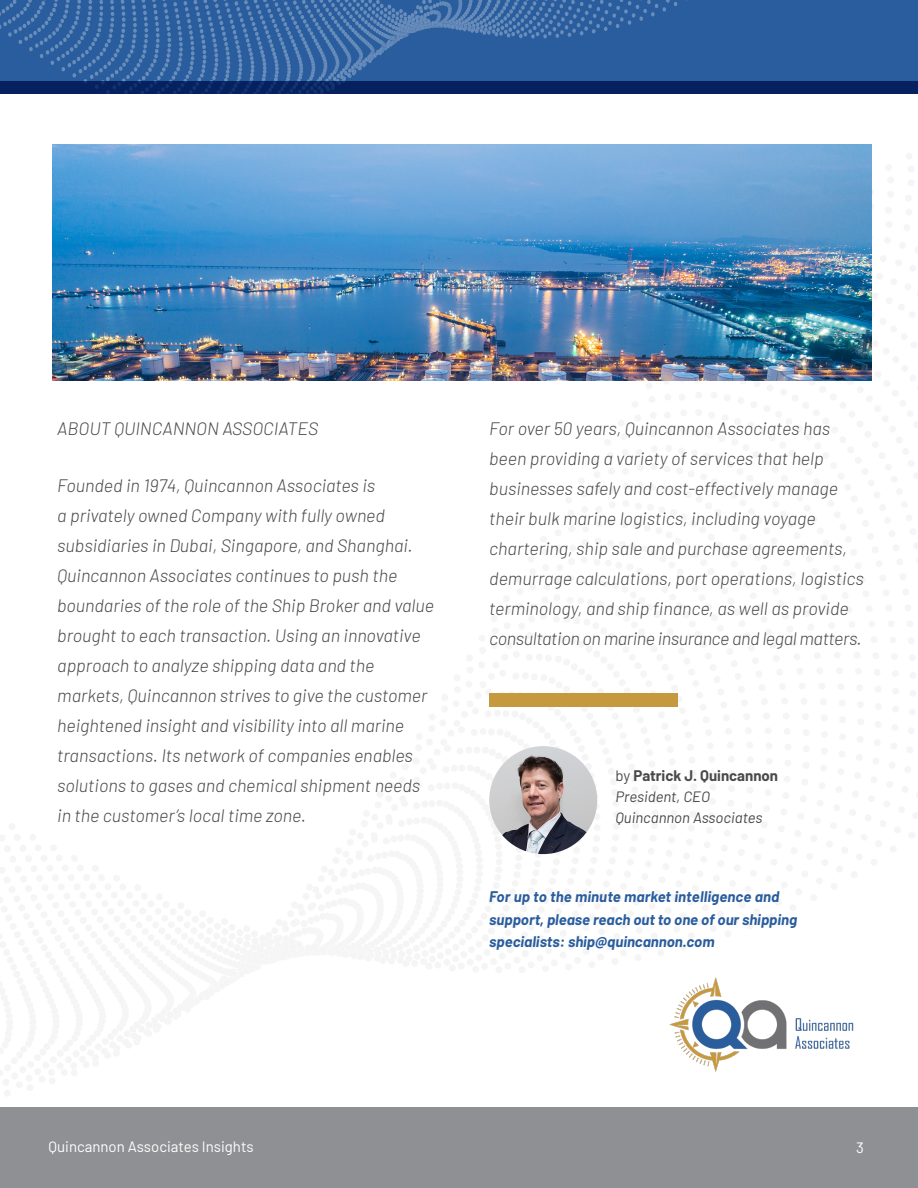
<style>
.page{position:relative;width:918px;height:1188px;background:#fff}
.page>*{position:absolute;margin:0;border:0;box-sizing:border-box;transform-origin:0 0}
.t1{font:italic 300 18px/30px "Barlow";color:#484948}
.t2{font:italic 700 15px/22.5px "Barlow";color:#2a5d9d}
.t3{font:italic 15px/21px "Barlow";color:#484948}
.t4{font:15px "Barlow";color:#fff}
.s1{font-style:normal}
.s2{font-weight:700;font-style:normal}
</style>
<div class="page">
<div style="left:0;top:1107px;width:918px;height:81px;background:#8f9093"></div>
<svg style="left:0;top:78px;width:918px;height:3px;background:#2e609f"></svg>
<svg style="left:0;top:74px;width:918px;height:4px;background:#2f609f"></svg>
<svg style="left:0;top:71px;width:918px;height:3px;background:#2f609f"></svg>
<svg style="left:0;top:67px;width:918px;height:4px;background:#2f619f"></svg>
<svg style="left:0;top:64px;width:918px;height:3px;background:#2f619f"></svg>
<svg style="left:0;top:61px;width:918px;height:3px;background:#2f619f"></svg>
<svg style="left:0;top:58px;width:918px;height:3px;background:#2f619f"></svg>
<svg style="left:0;top:55px;width:918px;height:3px;background:#2f619f"></svg>
<svg style="left:0;top:52px;width:918px;height:3px;background:#2f619f"></svg>
<svg style="left:0;top:49px;width:918px;height:3px;background:#30619f"></svg>
<svg style="left:0;top:46px;width:918px;height:3px;background:#2f619f"></svg>
<svg style="left:0;top:0;width:918px;height:46px;background:#3565a2"></svg>
<div style="left:0;top:81px;width:918px;height:13px;background:#062160"></div>
<img style="left:53px;top:145px;width:819px;height:235px">
<img style="left:669px;top:978px;width:185px;height:93px">
<div style="left:489px;top:694px;width:189px;height:13px;background:#c5993d"></div>
<img style="left:489px;top:746px;width:108px;height:108px;border-radius:54px">
<p class="t1" style="left:57px;top:413px;width:263px">ABOUT QUINCANNON ASSOCIATES</p>
<p class="t1" style="left:57px;top:470px;width:378px">Founded in 1974, Quincannon Associates is<br>a privately owned Company with fully owned subsidiaries in Dubai, Singapore, and Shanghai.<br>Quincannon Associates continues to push the boundaries of the role of the Ship Broker and value brought to each transaction. Using an innovative approach to analyze shipping data and the markets, Quincannon strives to give the customer heightened insight and visibility into all marine transactions. Its network of companies enables solutions to gases and chemical shipment needs in the customer’s local time zone.</p>
<p class="t1" style="left:489px;top:413px;width:376px">For over 50 years, Quincannon Associates has been providing a variety of services that help businesses safely and cost-effectively manage their bulk marine logistics, including voyage chartering, ship sale and purchase agreements, demurrage calculations, port operations, logistics terminology, and ship finance, as well as provide consultation on marine insurance and legal matters.</p>
<p class="t3" style="left:616px;top:763px;width:164px"><span class="s1">by</span> <span class="s2">Patrick J. Quincannon<br></span>President, CEO<br>Quincannon Associates</p>
<p class="t2" style="left:489px;top:884px;width:310px">For up to the minute market intelligence and support, please reach out to one of our shipping specialists: ship@quincannon.com</p>
<p class="t4" style="left:49px;top:1136px;width:207px">Quincannon Associates Insights</p>
<p class="t4" style="left:856px;top:1136px;width:9px">3</p>
</div>
